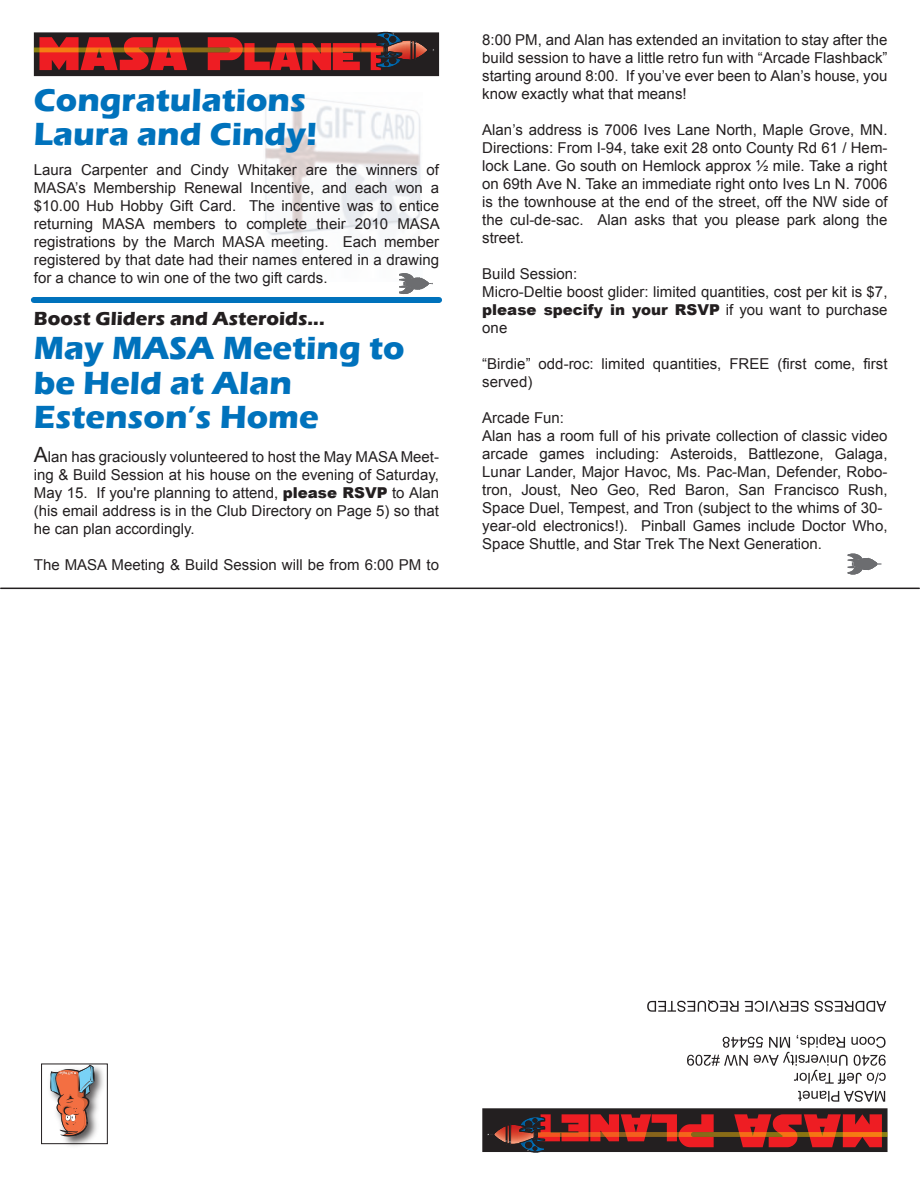
<style>
.page{position:relative;width:920px;height:1188px;background:#fff}
.page>*{position:absolute;margin:0;border:0;box-sizing:border-box;transform-origin:0 0}
.t1{font:700 33px/34.5px "Eras ITC";color:#0072bc}
.t2{font:700 19.5px "Eras ITC";color:#231f20}
.t3{font:15px/18px "Arial";color:#231f20;text-align:justify}
.s1{font-size:21px}
.s2{font-weight:900}
</style>
<div class="page">
<div style="left:34px;top:32px;width:405px;height:44px;background:#231f20"></div>
<svg style="left:39px;top:37px;width:148px;height:33px"></svg>
<svg style="left:34px;top:48px;width:174px;height:4px"></svg>
<svg style="left:208px;top:31px;width:226px;height:39px"></svg>
<img style="left:44px;top:1063px;width:64px;height:83px">
<svg style="left:50px;top:1066px;width:44px;height:71px"></svg>
<svg style="left:798px;top:1091px;width:87px;height:11px"></svg>
<svg style="left:687px;top:1034px;width:198px;height:50px"></svg>
<svg style="left:814px;top:1001px;width:72px;height:11px"></svg>
<svg style="left:744px;top:1001px;width:64px;height:11px"></svg>
<svg style="left:647px;top:1000px;width:91px;height:12px"></svg>
<div style="left:41px;top:1064px;width:66px;height:80px;border:1px solid #231f20"></div>
<svg style="left:0;top:587px;width:920px;height:3px"></svg>
<div style="left:482px;top:1108px;width:405px;height:44px;background:#231f20"></div>
<svg style="left:734px;top:1114px;width:147px;height:33px"></svg>
<svg style="left:713px;top:1132px;width:174px;height:5px"></svg>
<svg style="left:487px;top:1114px;width:226px;height:39px"></svg>
<img style="left:265px;top:94px;width:156px;height:169px">
<svg style="left:30px;top:273px;width:412px;height:30px"></svg>
<svg style="left:847px;top:553px;width:34px;height:22px"></svg>
<p class="t1" style="left:34px;top:83px;width:285px">Congratulations<br>Laura and Cindy!</p>
<p class="t3" style="left:34px;top:161px;width:407px">Laura Carpenter and Cindy Whitaker are the winners of MASA’s Membership Renewal Incentive, and each won a $10.00 Hub Hobby Gift Card. The incentive was to entice returning MASA members to complete their 2010 MASA registrations by the March MASA meeting. Each member registered by that date had their names entered in a drawing for a chance to win one of the two gift cards.</p>
<p class="t2" style="left:34px;top:307px;width:292px">Boost Gliders and Asteroids...</p>
<p class="t1" style="left:34px;top:331px;width:372px">May MASA Meeting to be Held at Alan<br>Estenson’s Home</p>
<p class="t3" style="left:34px;top:448px;width:407px"><span class="s1">A</span>lan has graciously volunteered to host the May MASA Meet&shy;ing &amp; Build Session at his house on the evening of Saturday, May 15. If you're planning to attend, <span class="s2">please RSVP</span> to Alan (his email address is in the Club Directory on Page 5) so that he can plan accordingly.</p>
<p class="t3" style="left:34px;top:556px;width:406px">The MASA Meeting &amp; Build Session will be from 6:00 PM to</p>
<p class="t3" style="left:482px;top:31px;width:406px">8:00 PM, and Alan has extended an invitation to stay after the build session to have a little retro fun with “Arcade Flashback” starting around 8:00. If you’ve ever been to Alan’s house, you know exactly what that means!</p>
<p class="t3" style="left:482px;top:121px;width:407px">Alan’s address is 7006 Ives Lane North, Maple Grove, MN.<br>Directions: From I-94, take exit 28 onto County Rd 61 / Hem&shy;lock Lane. Go south on Hemlock approx ½ mile. Take a right on 69th Ave N. Take an immediate right onto Ives Ln N. 7006 is the townhouse at the end of the street, off the NW side of the cul-de-sac. Alan asks that you please park along the street.</p>
<p class="t3" style="left:482px;top:265px;width:406px;text-align:left">Build Session:<br>Micro-Deltie boost glider: limited quantities, cost per kit is $7, <span class="s2">please specify in your RSVP</span> if you want to purchase one</p>
<p class="t3" style="left:482px;top:355px;width:406px">“Birdie” odd-roc: limited quantities, FREE (first come, first served)</p>
<p class="t3" style="left:482px;top:409px;width:407px;text-align:left">Arcade Fun:<br>Alan has a room full of his private collection of classic video arcade games including: Asteroids, Battlezone, Galaga, Lunar Lander, Major Havoc, Ms. Pac-Man, Defender, Robo&shy;tron, Joust, Neo Geo, Red Baron, San Francisco Rush, Space Duel, Tempest, and Tron (subject to the whims of 30- year-old electronics!). Pinball Games include Doctor Who, Space Shuttle, and Star Trek The Next Generation.</p>
</div>
